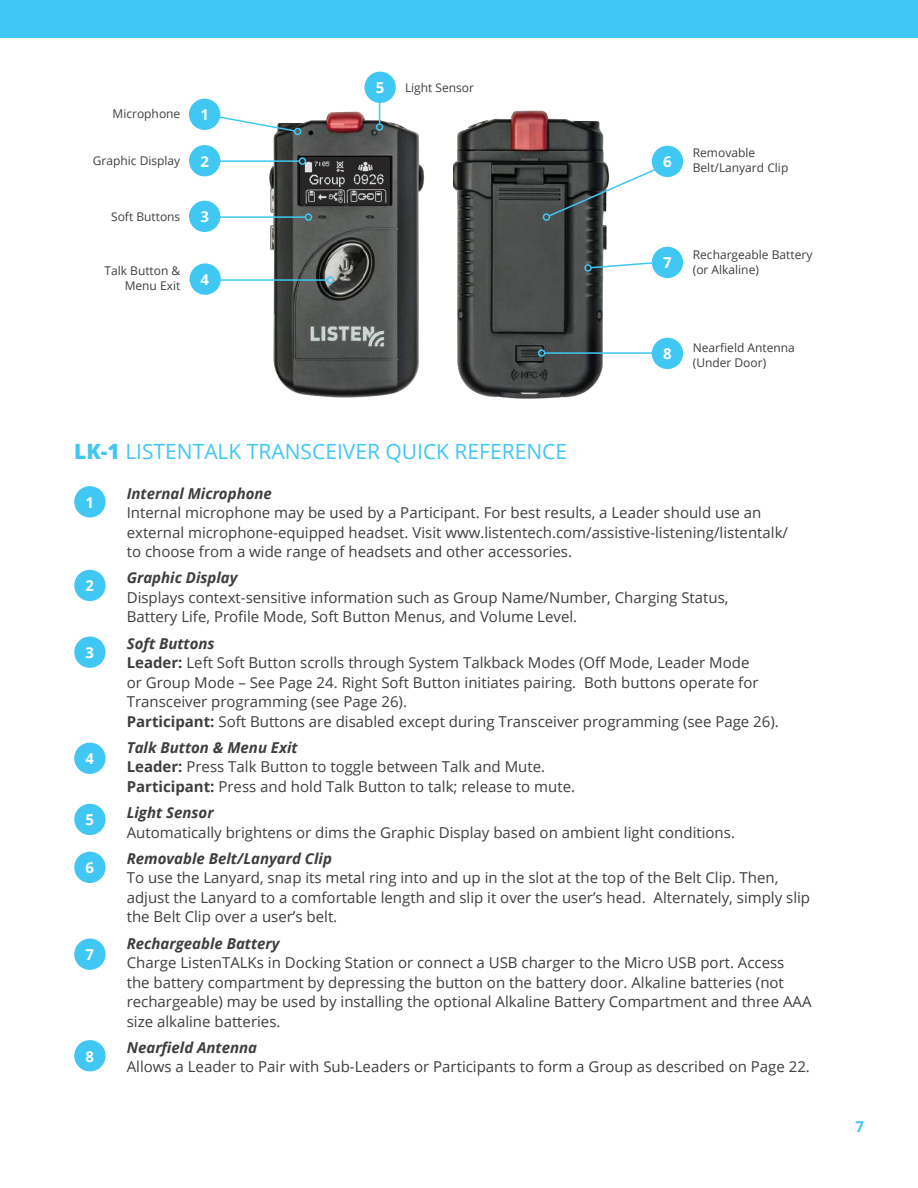
<style>
.page{position:relative;width:918px;height:1188px;background:#fff}
.page>*{position:absolute;margin:0;border:0;box-sizing:border-box;transform-origin:0 0}
.t1{font:21px "Open Sans";color:#40c7f4}
.t2{font:15px/19.5px "Open Sans";color:#3e3e3f}
.t3{font:italic 700 15px "Open Sans";color:#3e3e3f}
.t4{font:700 15px "Open Sans";color:#fff}
.t5{font:700 15px "Open Sans";color:#40c7f4}
.t6{font:12px/15px "Open Sans";color:#3e3e3f}
.s1{font-weight:800}
.s2{font-weight:700;font-style:italic}
.s3{font-weight:700}
</style>
<div class="page">
<div style="left:0;top:0;width:918px;height:37px;background:#40c7f4"></div>
<div style="left:74px;top:486px;width:32px;height:31px;background:#40c7f4;border-radius:50%"></div>
<div style="left:74px;top:570px;width:32px;height:31px;background:#40c7f4;border-radius:50%"></div>
<div style="left:74px;top:637px;width:32px;height:31px;background:#40c7f4;border-radius:50%"></div>
<div style="left:74px;top:743px;width:32px;height:31px;background:#40c7f4;border-radius:50%"></div>
<div style="left:74px;top:804px;width:32px;height:31px;background:#40c7f4;border-radius:50%"></div>
<div style="left:74px;top:852px;width:32px;height:31px;background:#40c7f4;border-radius:50%"></div>
<div style="left:74px;top:939px;width:32px;height:31px;background:#40c7f4;border-radius:50%"></div>
<div style="left:74px;top:1040px;width:32px;height:31px;background:#40c7f4;border-radius:50%"></div>
<img style="left:269px;top:103px;width:156px;height:295px">
<img style="left:454px;top:110px;width:153px;height:289px">
<hr style="left:213px;top:279px;width:114px;height:2px;background:#40c7f4">
<div style="left:327px;top:276px;width:7px;height:8px;border:2px solid #40c7f4;border-radius:50%"></div>
<svg style="left:589px;top:261px;width:64px;height:8px"></svg>
<div style="left:584px;top:264px;width:8px;height:8px;border:2px solid #40c7f4;border-radius:50%"></div>
<hr style="left:545px;top:352px;width:115px;height:2px;background:#40c7f4">
<div style="left:538px;top:349px;width:7px;height:8px;border:2px solid #40c7f4;border-radius:50%"></div>
<hr style="left:379px;top:87px;width:1px;height:37px;background:#40c7f4">
<div style="left:376px;top:123px;width:7px;height:8px;border:2px solid #40c7f4;border-radius:50%"></div>
<svg style="left:547px;top:158px;width:133px;height:60px"></svg>
<div style="left:543px;top:213px;width:7px;height:8px;border:2px solid #40c7f4;border-radius:50%"></div>
<svg style="left:208px;top:114px;width:88px;height:19px"></svg>
<div style="left:294px;top:128px;width:7px;height:7px;border:2px solid #40c7f4;border-radius:50%"></div>
<div style="left:189px;top:99px;width:31px;height:31px;background:#40c7f4;border-radius:50%"></div>
<div style="left:190px;top:263px;width:31px;height:32px;background:#40c7f4;border-radius:50%"></div>
<div style="left:365px;top:72px;width:31px;height:31px;background:#40c7f4;border-radius:50%"></div>
<div style="left:652px;top:338px;width:31px;height:31px;background:#40c7f4;border-radius:50%"></div>
<div style="left:652px;top:146px;width:31px;height:31px;background:#40c7f4;border-radius:50%"></div>
<div style="left:652px;top:247px;width:31px;height:31px;background:#40c7f4;border-radius:50%"></div>
<hr style="left:204px;top:216px;width:101px;height:2px;background:#40c7f4">
<div style="left:305px;top:213px;width:7px;height:8px;border:2px solid #40c7f4;border-radius:50%"></div>
<div style="left:189px;top:201px;width:31px;height:31px;background:#40c7f4;border-radius:50%"></div>
<img style="left:300px;top:157px;width:90px;height:48px">
<hr style="left:204px;top:160px;width:95px;height:2px;background:#40c7f4">
<div style="left:299px;top:157px;width:7px;height:8px;border:2px solid #40c7f4;border-radius:50%"></div>
<div style="left:189px;top:145px;width:31px;height:31px;background:#40c7f4;border-radius:50%"></div>
<p class="t6" style="left:113px;top:106px;width:69px">Microphone</p>
<p class="t6" style="left:93px;top:153px;width:89px">Graphic Display</p>
<p class="t6" style="left:111px;top:208px;width:71px">Soft Buttons</p>
<p class="t6" style="left:104px;top:263px;width:77px;text-align:right">Talk Button &amp;<br>Menu Exit</p>
<p class="t4" style="left:200px;top:104px;width:10px">1</p>
<p class="t4" style="left:200px;top:151px;width:10px">2</p>
<p class="t4" style="left:200px;top:206px;width:10px">3</p>
<p class="t4" style="left:200px;top:269px;width:10px">4</p>
<p class="t4" style="left:376px;top:77px;width:10px">5</p>
<p class="t6" style="left:405px;top:79px;width:71px">Light Sensor</p>
<p class="t4" style="left:663px;top:151px;width:10px">6</p>
<p class="t6" style="left:693px;top:145px;width:97px">Removable<br>Belt/Lanyard Clip</p>
<p class="t4" style="left:663px;top:252px;width:10px">7</p>
<p class="t6" style="left:693px;top:246px;width:121px">Rechargeable Battery (or Alkaline)</p>
<p class="t4" style="left:663px;top:343px;width:10px">8</p>
<p class="t6" style="left:693px;top:340px;width:104px">Nearfield Antenna (Under Door)</p>
<h1 class="t1" style="left:74px;top:437px;width:494px"><span class="s1">LK-1</span> LISTENTALK TRANSCEIVER QUICK REFERENCE</h1>
<p class="t3" style="left:127px;top:483px;width:147px">Internal Microphone</p>
<p class="t2" style="left:127px;top:503px;width:663px">Internal microphone may be used by a Participant. For best results, a Leader should use an external microphone-equipped headset. Visit www.listentech.com/assistive-listening/listentalk/ to choose from a wide range of headsets and other accessories.</p>
<p class="t3" style="left:127px;top:567px;width:112px">Graphic Display</p>
<p class="t2" style="left:127px;top:587px;width:603px">Displays context-sensitive information such as Group Name/Number, Charging Status,<br>Battery Life, Profile Mode, Soft Button Menus, and Volume Level.</p>
<p class="t2" style="left:127px;top:633px;width:654px"><span class="s2">Soft Buttons<br></span><span class="s3">Leader:</span> Left Soft Button scrolls through System Talkback Modes (Off Mode, Leader Mode<br>or Group Mode – See Page 24. Right Soft Button initiates pairing. Both buttons operate for Transceiver programming (see Page 26).<br><span class="s3">Participant:</span> Soft Buttons are disabled except during Transceiver programming (see Page 26).</p>
<p class="t2" style="left:127px;top:737px;width:450px"><span class="s2">Talk Button &amp; Menu Exit<br></span><span class="s3">Leader:</span> Press Talk Button to toggle between Talk and Mute.<br><span class="s3">Participant:</span> Press and hold Talk Button to talk; release to mute.</p>
<p class="t3" style="left:127px;top:802px;width:88px">Light Sensor</p>
<p class="t2" style="left:127px;top:822px;width:610px">Automatically brightens or dims the Graphic Display based on ambient light conditions.</p>
<p class="t3" style="left:127px;top:848px;width:207px">Removable Belt/Lanyard Clip</p>
<p class="t2" style="left:127px;top:868px;width:685px">To use the Lanyard, snap its metal ring into and up in the slot at the top of the Belt Clip. Then, adjust the Lanyard to a comfortable length and slip it over the user’s head. Alternately, simply slip the Belt Clip over a user’s belt.</p>
<p class="t3" style="left:127px;top:933px;width:154px">Rechargeable Battery</p>
<p class="t2" style="left:127px;top:953px;width:686px">Charge ListenTALKs in Docking Station or connect a USB charger to the Micro USB port. Access<br>the battery compartment by depressing the button on the battery door. Alkaline batteries (not rechargeable) may be used by installing the optional Alkaline Battery Compartment and three AAA size alkaline batteries.</p>
<p class="t3" style="left:127px;top:1037px;width:132px">Nearfield Antenna</p>
<p class="t2" style="left:127px;top:1057px;width:685px">Allows a Leader to Pair with Sub-Leaders or Participants to form a Group as described on Page 22.</p>
<p class="t4" style="left:86px;top:492px;width:10px">1</p>
<p class="t4" style="left:86px;top:575px;width:10px">2</p>
<p class="t4" style="left:86px;top:642px;width:10px">3</p>
<p class="t4" style="left:86px;top:748px;width:10px">4</p>
<p class="t4" style="left:86px;top:809px;width:10px">5</p>
<p class="t4" style="left:86px;top:857px;width:10px">6</p>
<p class="t4" style="left:86px;top:944px;width:10px">7</p>
<p class="t4" style="left:86px;top:1046px;width:10px">8</p>
<p class="t5" style="left:855px;top:1116px;width:10px">7</p>
</div>
